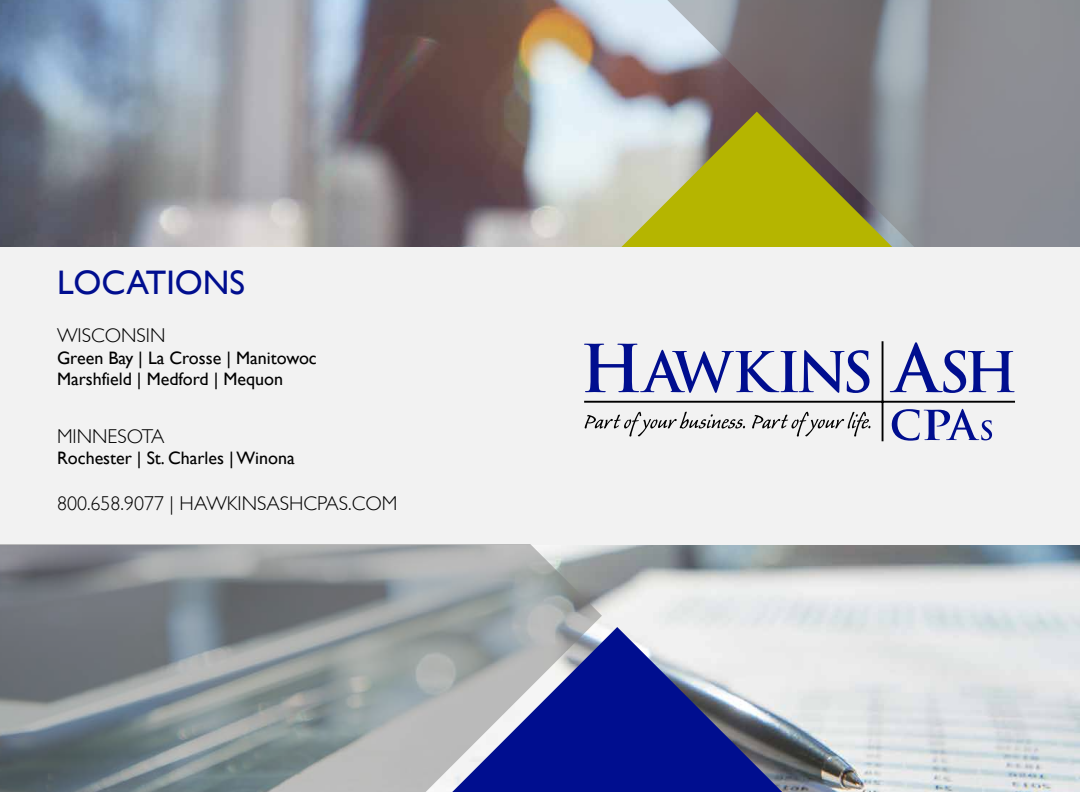
<style>
.page{position:relative;width:1080px;height:792px;background:#fff}
.page>*{position:absolute;margin:0;border:0;box-sizing:border-box;transform-origin:0 0}
.t1{font:34px "Gill Sans";color:#000e8f}
.t2{font:300 20px "Gill Sans";color:#000}
.t3{font:18px/21.6px "Gill Sans";color:#000}
</style>
<div class="page">
<img style="left:602px;top:545px;width:478px;height:247px">
<img style="left:0;top:0;width:619px;height:247px">
<svg style="left:584px;top:112px;width:35px;height:135px;background:#d8dcd9"></svg>
<svg style="left:619px;top:0;width:461px;height:247px;background:#93927b"></svg>
<div style="left:0;top:247px;width:1080px;height:298px;background:#f2f2f2"></div>
<svg style="left:584px;top:344px;width:286px;height:49px"></svg>
<svg style="left:890px;top:342px;width:125px;height:51px"></svg>
<svg style="left:892px;top:409px;width:100px;height:32px"></svg>
<hr style="left:584px;top:401px;width:431px;height:2px;background:#000">
<hr style="left:882px;top:341px;width:1px;height:100px;background:#000">
<svg style="left:585px;top:412px;width:160px;height:25px"></svg>
<svg style="left:752px;top:412px;width:119px;height:25px"></svg>
<svg style="left:602px;top:627px;width:268px;height:165px;background:#7d84b4"></svg>
<svg style="left:0;top:545px;width:602px;height:247px;background:#868d99"></svg>
<h1 class="t1" style="left:57px;top:262px;width:189px">LOCATIONS</h1>
<p class="t2" style="left:57px;top:320px;width:110px">WISCONSIN</p>
<p class="t3" style="left:57px;top:346px;width:261px">Green Bay | La Crosse | Manitowoc<br>Marshfield | Medford | Mequon</p>
<p class="t2" style="left:57px;top:420px;width:109px">MINNESOTA</p>
<p class="t3" style="left:57px;top:447px;width:239px">Rochester | St. Charles | Winona</p>
<p class="t2" style="left:57px;top:488px;width:342px">800.658.9077 | HAWKINSASHCPAS.COM</p>
</div>
